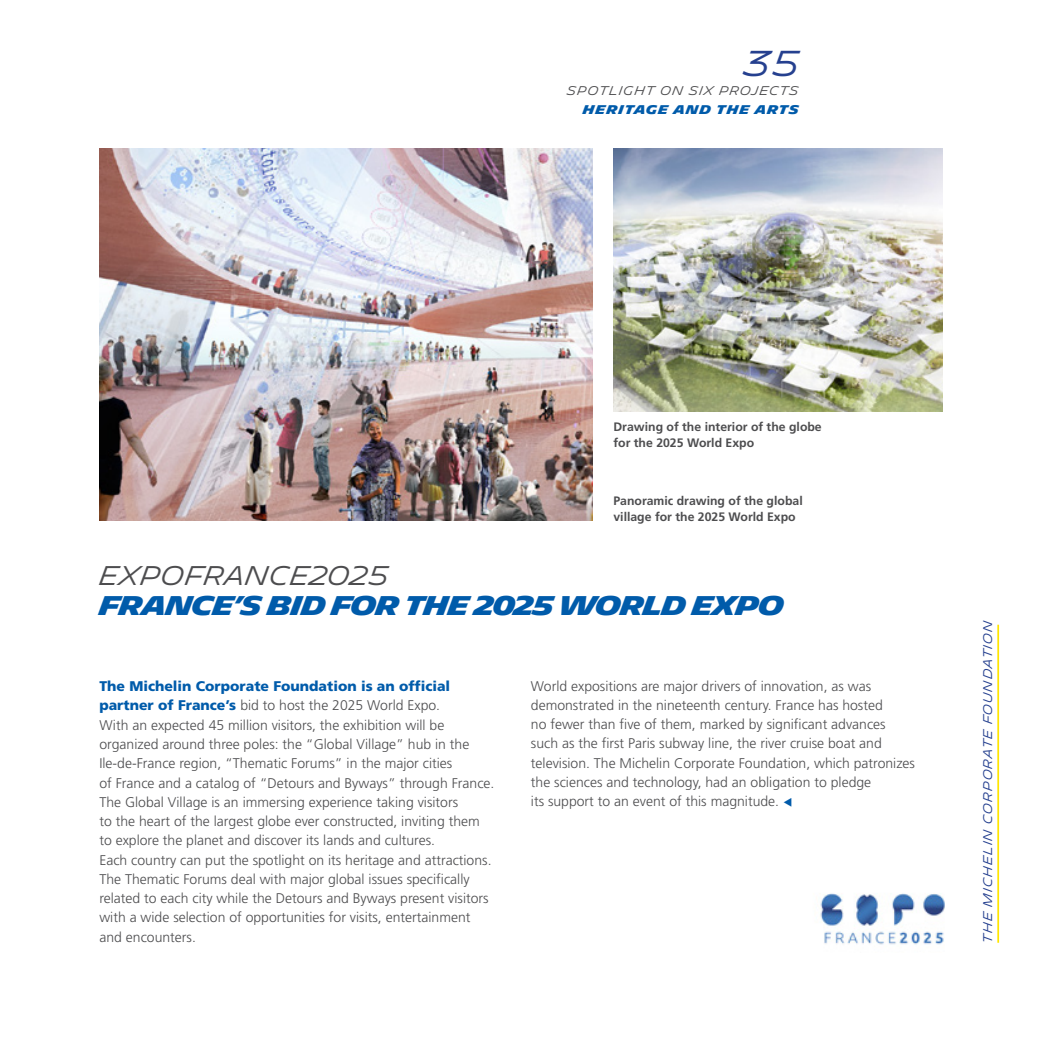
<style>
.page{position:relative;width:1042px;height:1042px;background:#fff}
.page>*{position:absolute;margin:0;border:0;box-sizing:border-box;transform-origin:0 0}
.t1{font:300 35px "Michelin";color:#25408f}
.t2{font:700 26.25px "Michelin";letter-spacing:-.055em;color:#005baa}
.t3{font:300 26.25px "Michelin";letter-spacing:-.01em;color:#4d4d4f}
.t4{font:300 14px/19.2px "Frutiger";color:#4d4d4f}
.t5{font:700 12.25px/15.8px "Frutiger";color:#4d4d4f}
.t6{font:300 12.25px "Michelin";letter-spacing:.05em;color:#25408f}
.t7{font:300 12.25px "Michelin";letter-spacing:.06em;color:#4d4d4f}
.t8{font:700 12.25px "Michelin";letter-spacing:.06em;color:#005baa}
.s1{font-weight:900;color:#005baa}
.s2{color:#005baa}
</style>
<div class="page">
<hr style="left:997px;top:625px;width:2px;height:318px;background:#ffe600">
<img style="left:99px;top:149px;width:494px;height:372px">
<img style="left:613px;top:149px;width:330px;height:262px">
<img style="left:820px;top:893px;width:125px;height:52px">
<h1 class="t1" style="left:744px;top:43px;width:56px">35</h1>
<p class="t7" style="left:567px;top:84px;width:233px">SPOTLIGHT ON SIX PROJECTS</p>
<p class="t8" style="left:583px;top:103px;width:217px">HERITAGE AND THE ARTS</p>
<p class="t5" style="left:613px;top:419px;width:210px">Drawing of the interior of the globe for the 2025 World Expo</p>
<p class="t5" style="left:613px;top:493px;width:191px">Panoramic drawing of the global village for the 2025 World Expo</p>
<h2 class="t3" style="left:99px;top:560px;width:290px">EXPOFRANCE2025</h2>
<h2 class="t2" style="left:99px;top:590px;width:687px">FRANCE’S BID FOR THE 2025 WORLD EXPO</h2>
<p class="t4" style="left:99px;top:677px;width:396px"><span class="s1">The Michelin Corporate Foundation is an official partner of France’s</span> bid to host the 2025 World Expo.<br>With an expected 45 million visitors, the exhibition will be organized around three poles: the “Global Village” hub in the Ile-de-France region, “Thematic Forums” in the major cities<br>of France and a catalog of “Detours and Byways” through France.<br>The Global Village is an immersing experience taking visitors<br>to the heart of the largest globe ever constructed, inviting them to explore the planet and discover its lands and cultures.<br>Each country can put the spotlight on its heritage and attractions.<br>The Thematic Forums deal with major global issues specifically related to each city while the Detours and Byways present visitors with a wide selection of opportunities for visits, entertainment and encounters.</p>
<p class="t4" style="left:531px;top:676px;width:386px">World expositions are major drivers of innovation, as was demonstrated in the nineteenth century. France has hosted<br>no fewer than five of them, marked by significant advances such as the first Paris subway line, the river cruise boat and television. The Michelin Corporate Foundation, which patronizes the sciences and technology, had an obligation to pledge<br>its support to an event of this magnitude. <span class="s2">▼</span></p>
<p class="t6" style="left:980px;top:943px;width:324px;rotate:-90deg">THE MICHELIN CORPORATE FOUNDATION</p>
</div>
